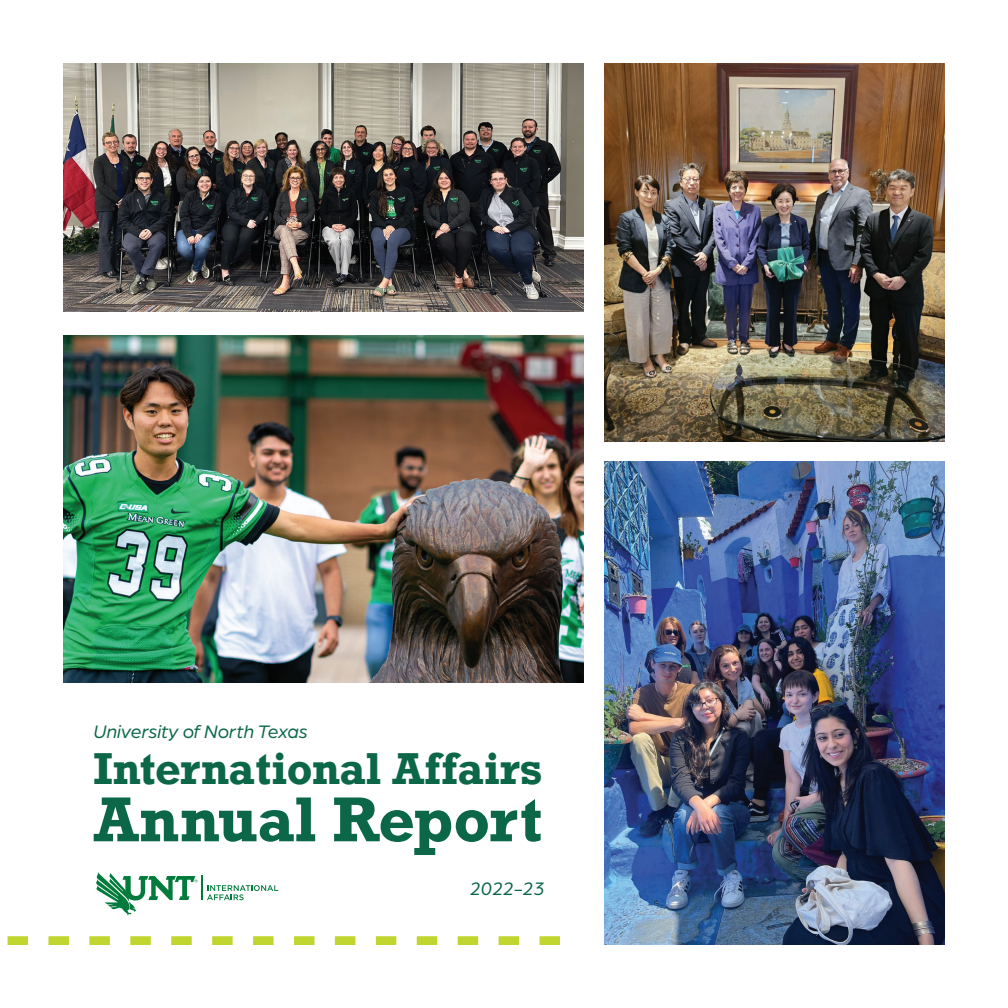
<style>
.page{position:relative;width:1008px;height:1008px;background:#fff}
.page>*{position:absolute;margin:0;border:0;box-sizing:border-box;transform-origin:0 0}
.t1{font:700 59.5px "Rockwell";color:#0b6747}
.t2{font:700 42px "Rockwell";color:#0b6747}
.t3{font:italic 19.25px "Arboria";color:#0b6747}
</style>
<div class="page">
<img style="left:63px;top:63px;width:521px;height:248px">
<img style="left:605px;top:63px;width:340px;height:379px">
<img style="left:63px;top:335px;width:521px;height:347px">
<img style="left:605px;top:461px;width:340px;height:484px">
<svg style="left:8px;top:936px;width:552px;height:9px"></svg>
<svg style="left:96px;top:872px;width:182px;height:44px"></svg>
<p class="t3" style="left:94px;top:719px;width:216px">University of North Texas</p>
<h2 class="t2" style="left:94px;top:741px;width:450px">International Affairs</h2>
<h1 class="t1" style="left:94px;top:781px;width:450px">Annual Report</h1>
<p class="t3" style="left:470px;top:876px;width:76px">2022-23</p>
</div>
